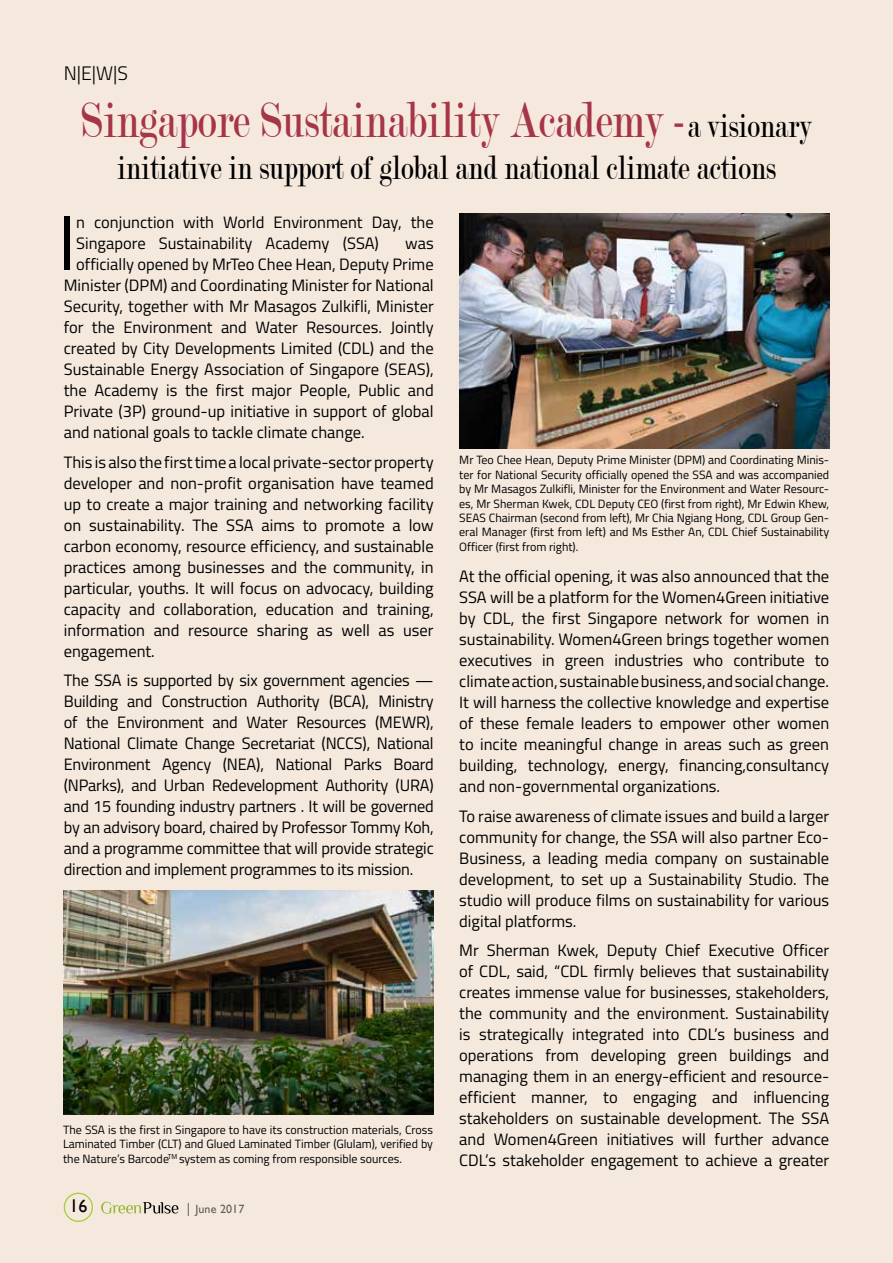
<style>
.page{position:relative;width:893px;height:1263px;background:#f5e9dd}
.page>*{position:absolute;margin:0;border:0;box-sizing:border-box;transform-origin:0 0}
.t1{font:77.25px "Titillium Web";color:#000}
.t2{font:54px "Modern";color:#a6354a;scale:.78 1}
.t3{font:36px "Modern";color:#000;scale:.78 1}
.t4{font:300 19.5px "Titillium Web";color:#000}
.t5{font:18px "Gill Sans";color:#000}
.t6{font:16.5px/21px "Titillium Web";color:#000;text-align:justify}
.t7{font:12px/14.4px "Titillium Web";color:#000;text-align:justify}
.t8{font:12px "Gill Sans";letter-spacing:.01em;color:#000}
.s1{font-size:36px;color:#000}
.s2{font-size:13.5px}
</style>
<div class="page">
<img style="left:459px;top:214px;width:370px;height:235px">
<img style="left:64px;top:891px;width:370px;height:223px">
<div style="left:64px;top:1192px;width:29px;height:30px;border:1px solid #a6ce39;border-radius:50%"></div>
<svg style="left:101px;top:1202px;width:77px;height:12px"></svg>
<p class="t4" style="left:64px;top:59px;width:66px">N|E|W|S</p>
<h2 class="t2" style="left:81px;top:93px;width:938px">Singapore Sustainability Academy -<span class="s1">a visionary</span></h2>
<h3 class="t3" style="left:117px;top:150px;width:846px">initiative in support of global and national climate actions</h3>
<h1 class="t1" style="left:57px;top:187px;width:20px">I</h1>
<p class="t6" style="left:76px;top:211px;width:359px">n conjunction with World Environment Day, the<br>Singapore Sustainability Academy (SSA)</p>
<p class="t6" style="left:405px;top:232px;width:30px">was</p>
<p class="t6" style="left:76px;top:253px;width:359px">officially opened by MrTeo Chee Hean, Deputy Prime</p>
<p class="t6" style="left:64px;top:274px;width:371px">Minister (DPM) and Coordinating Minister for National</p>
<p class="t6" style="left:64px;top:295px;width:371px">Security, together with Mr Masagos Zulkifli, Minister</p>
<p class="t6" style="left:64px;top:316px;width:371px">for the Environment and Water Resources. Jointly</p>
<p class="t6" style="left:64px;top:337px;width:371px">created by City Developments Limited (CDL) and the</p>
<p class="t6" style="left:64px;top:358px;width:371px">Sustainable Energy Association of Singapore (SEAS),</p>
<p class="t6" style="left:64px;top:379px;width:371px">the Academy is the first major People, Public and</p>
<p class="t6" style="left:64px;top:400px;width:371px">Private (3P) ground-up initiative in support of global</p>
<p class="t6" style="left:64px;top:421px;width:302px">and national goals to tackle climate change.</p>
<p class="t6" style="left:64px;top:451px;width:371px">This is also the first time a local private-sector property developer and non-profit organisation have teamed up to create a major training and networking facility on sustainability. The SSA aims to promote a low carbon economy, resource efficiency, and sustainable practices among businesses and the community, in particular, youths. It will focus on advocacy, building capacity and collaboration, education and training, information and resource sharing as well as user engagement.</p>
<p class="t6" style="left:64px;top:669px;width:371px">The SSA is supported by six government agencies — Building and Construction Authority (BCA), Ministry of the Environment and Water Resources (MEWR), National Climate Change Secretariat (NCCS), National Environment Agency (NEA), National Parks Board (NParks), and Urban Redevelopment Authority (URA) and 15 founding industry partners . It will be governed by an advisory board, chaired by Professor Tommy Koh, and a programme committee that will provide strategic direction and implement programmes to its mission.</p>
<p class="t7" style="left:63px;top:1122px;width:371px">The SSA is the first in Singapore to have its construction materials, Cross Laminated Timber (CLT) and Glued Laminated Timber (Glulam), verified by the Nature’s Barcode<sup>TM</sup> system as coming from responsible sources.</p>
<p class="t5" style="left:69px;top:1196px;width:19px">16</p>
<p class="t8" style="left:187px;top:1201px;width:59px"><span class="s2">|</span> June 2017</p>
<p class="t7" style="left:459px;top:452px;width:371px">Mr Teo Chee Hean, Deputy Prime Minister (DPM) and Coordinating Minis&shy;ter for National Security officially opened the SSA and was accompanied by Mr Masagos Zulkifli, Minister for the Environment and Water Resourc&shy;es, Mr Sherman Kwek, CDL Deputy CEO (first from right), Mr Edwin Khew, SEAS Chairman (second from left), Mr Chia Ngiang Hong, CDL Group Gen&shy;eral Manager (first from left) and Ms Esther An, CDL Chief Sustainability Officer (first from right).</p>
<p class="t6" style="left:459px;top:565px;width:371px">At the official opening, it was also announced that the SSA will be a platform for the Women4Green initiative by CDL, the first Singapore network for women in sustainability. Women4Green brings together women executives in green industries who contribute to climate action, sustainable business, and social change.<br>It will harness the collective knowledge and expertise of these female leaders to empower other women to incite meaningful change in areas such as green building, technology, energy, financing,consultancy and non-governmental organizations.</p>
<p class="t6" style="left:459px;top:805px;width:371px">To raise awareness of climate issues and build a larger community for change, the SSA will also partner Eco-Business, a leading media company on sustainable development, to set up a Sustainability Studio. The studio will produce films on sustainability for various digital platforms.</p>
<p class="t6" style="left:459px;top:939px;width:371px">Mr Sherman Kwek, Deputy Chief Executive Officer of CDL, said, “CDL firmly believes that sustainability creates immense value for businesses, stakeholders, the community and the environment. Sustainability is strategically integrated into CDL’s business and operations from developing green buildings and managing them in an energy-efficient and resource&shy;efficient manner, to engaging and influencing stakeholders on sustainable development. The SSA and Women4Green initiatives will further advance CDL’s stakeholder engagement to achieve a greater</p>
</div>
